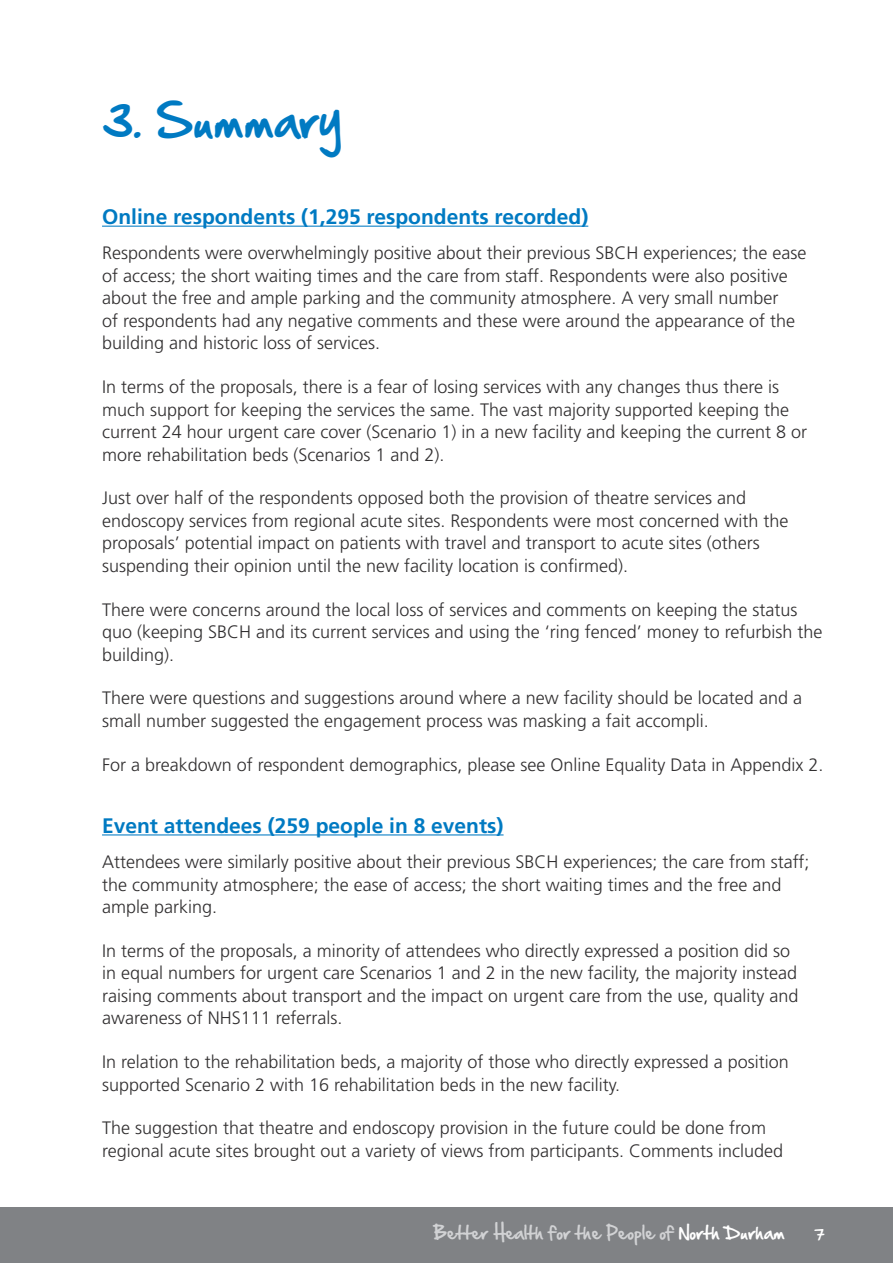
<style>
.page{position:relative;width:893px;height:1263px;background:#fff}
.page>*{position:absolute;margin:0;border:0;box-sizing:border-box;transform-origin:0 0}
.Footnotes{font:42px "Hand Of Sean";color:#007ac2}
.Sub_heads{font:700 21px "Frutiger";color:#007ac2}
.Body_Copy{font:300 18px/22.5px "Frutiger";color:#312f30}
.t1{font:15.9px "Hand Of Sean";color:#d1d2d4}
.t2{font:13.5px "Hand Of Sean";color:#fff}
.s1{color:#fff}
</style>
<div class="page">
<div style="left:0;top:1208px;width:893px;height:55px;background:#808285"></div>
<hr style="left:102px;top:226px;width:486px;height:1px;background:#007ac2">
<hr style="left:102px;top:834px;width:402px;height:1px;background:#007ac2">
<p class="Footnotes" style="left:102px;top:82px;width:241px">3. Summary</p>
<p class="Sub_heads" style="left:102px;top:204px;width:488px">Online respondents (1,295 respondents recorded)</p>
<p class="Body_Copy" style="left:102px;top:242px;width:706px">Respondents were overwhelmingly positive about their previous SBCH experiences; the ease of access; the short waiting times and the care from staff. Respondents were also positive about the free and ample parking and the community atmosphere. A very small number<br>of respondents had any negative comments and these were around the appearance of the building and historic loss of services.</p>
<p class="Body_Copy" style="left:102px;top:376px;width:707px">In terms of the proposals, there is a fear of losing services with any changes thus there is much support for keeping the services the same. The vast majority supported keeping the current 24 hour urgent care cover (Scenario 1) in a new facility and keeping the current 8 or more rehabilitation beds (Scenarios 1 and 2).</p>
<p class="Body_Copy" style="left:102px;top:487px;width:688px">Just over half of the respondents opposed both the provision of theatre services and endoscopy services from regional acute sites. Respondents were most concerned with the proposals’ potential impact on patients with travel and transport to acute sites (others suspending their opinion until the new facility location is confirmed).</p>
<p class="Body_Copy" style="left:102px;top:598px;width:722px">There were concerns around the local loss of services and comments on keeping the status quo (keeping SBCH and its current services and using the ‘ring fenced’ money to refurbish the building).</p>
<p class="Body_Copy" style="left:102px;top:687px;width:701px">There were questions and suggestions around where a new facility should be located and a small number suggested the engagement process was masking a fait accompli.</p>
<p class="Body_Copy" style="left:102px;top:753px;width:723px">For a breakdown of respondent demographics, please see Online Equality Data in Appendix 2.</p>
<p class="Sub_heads" style="left:102px;top:813px;width:403px">Event attendees (259 people in 8 events)</p>
<p class="Body_Copy" style="left:102px;top:850px;width:709px">Attendees were similarly positive about their previous SBCH experiences; the care from staff; the community atmosphere; the ease of access; the short waiting times and the free and ample parking.</p>
<p class="Body_Copy" style="left:102px;top:939px;width:698px">In terms of the proposals, a minority of attendees who directly expressed a position did so in equal numbers for urgent care Scenarios 1 and 2 in the new facility, the majority instead raising comments about transport and the impact on urgent care from the use, quality and awareness of NHS111 referrals.</p>
<p class="Body_Copy" style="left:102px;top:1051px;width:688px">In relation to the rehabilitation beds, a majority of those who directly expressed a position supported Scenario 2 with 16 rehabilitation beds in the new facility.</p>
<p class="Body_Copy" style="left:102px;top:1117px;width:683px">The suggestion that theatre and endoscopy provision in the future could be done from regional acute sites brought out a variety of views from participants. Comments included</p>
<p class="t1" style="left:433px;top:1218px;width:353px">Better Health for the People of <span class="s1">North Durham</span></p>
<p class="t2" style="left:814px;top:1222px;width:12px">7</p>
</div>
